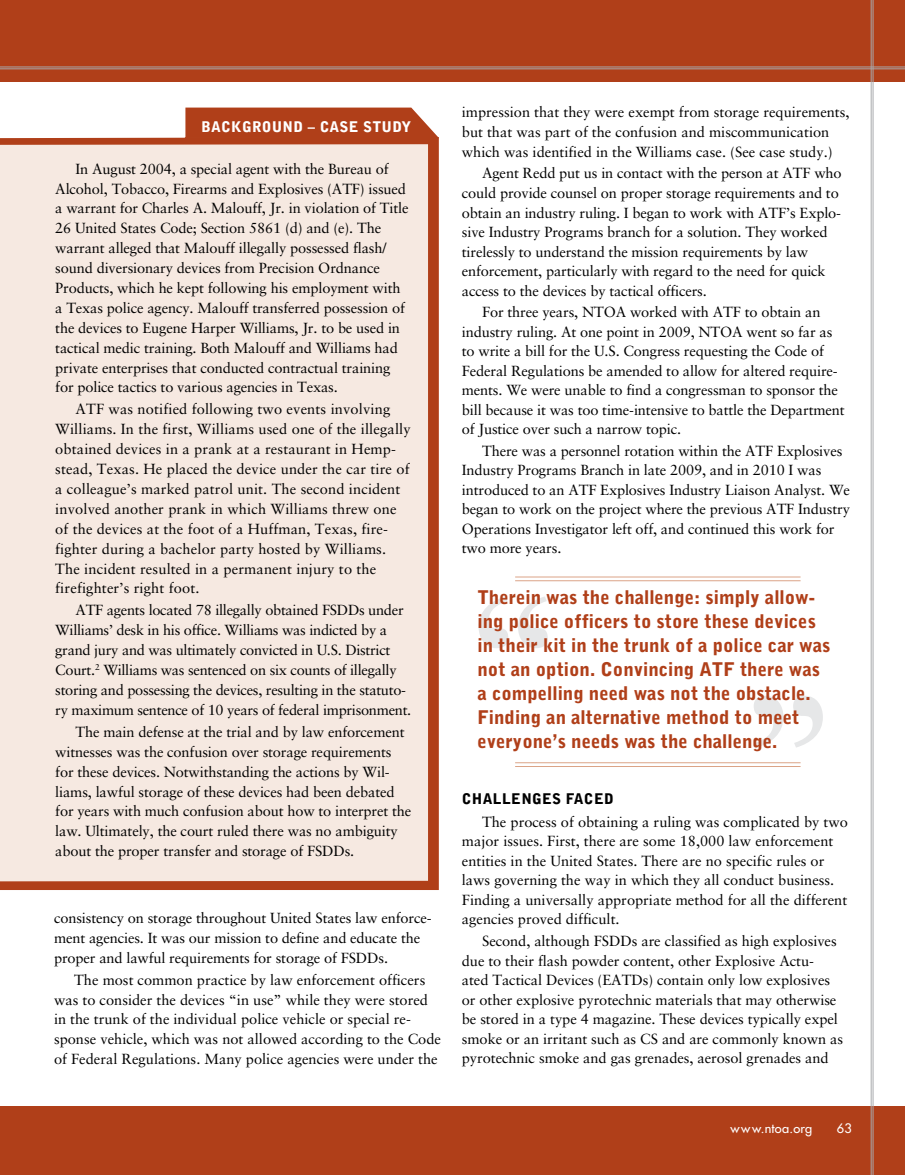
<style>
.page{position:relative;width:905px;height:1175px;background:#fff}
.page>*{position:absolute;margin:0;border:0;box-sizing:border-box;transform-origin:0 0}
.t1{font:900 18.75px/24px "Bell Gothic";color:#b03f19}
.t2{font:14.7px/19.5px "Sabon";letter-spacing:-.01em;color:#000}
.t3{font:14.7px/20px "Sabon";letter-spacing:.01em;color:#000}
.t4{font:900 14.7px "Bell Gothic";letter-spacing:.02em;color:#fff}
.t5{font:900 14.7px "Bell Gothic";letter-spacing:.02em;color:#000}
.t6{font:12.75px "Futura";letter-spacing:.02em;color:#fff}
</style>
<div class="page">
<div style="left:0;top:1106px;width:904px;height:68px;background:#b03f19"></div>
<div style="left:0;top:0;width:904px;height:81px;background:#b03f19"></div>
<hr style="left:0;top:69px;width:904px;height:1px;background:#a7a9ac">
<hr style="left:0;top:67px;width:904px;height:1px;background:#a7a9ac">
<hr style="left:872px;top:0;width:1px;height:1174px;background:#a7a9ac">
<hr style="left:870px;top:0;width:1px;height:1174px;background:#a7a9ac">
<svg style="left:478px;top:596px;width:69px;height:52px"></svg>
<hr style="left:515px;top:580px;width:285px;height:1px;background:#dba487">
<hr style="left:515px;top:576px;width:285px;height:1px;background:#dba487">
<hr style="left:515px;top:766px;width:285px;height:1px;background:#dba487">
<hr style="left:515px;top:762px;width:285px;height:1px;background:#dba487">
<svg style="left:754px;top:696px;width:68px;height:51px"></svg>
<div style="left:185px;top:108px;width:253px;height:29px;background:#b03f19"></div>
<svg style="left:0;top:137px;width:439px;height:753px;background:#b1431e"></svg>
<div style="left:0;top:144px;width:428px;height:737px;background:#f6e9e1"></div>
<p class="t4" style="left:201px;top:118px;width:209px">Backg round – case study</p>
<p class="t2" style="left:55px;top:158px;width:355px;line-height:20px;text-indent:20px">In August 2004, a special agent with the Bureau of Alcohol, Tobacco, Firearms and Explosives (ATF) issued a warrant for Charles A. Malouff, Jr. in violation of Title 26 United States Code; Section 5861 (d) and (e). The warrant alleged that Malouff illegally possessed flash/ sound diversionary devices from Precision Ordnance Products, which he kept following his employment with a Texas police agency. Malouff transferred possession of the devices to Eugene Harper Williams, Jr. to be used in tactical medic training. Both Malouff and Williams had private enterprises that conducted contractual training for police tactics to various agencies in Texas.</p>
<p class="t3" style="left:55px;top:399px;width:357px;text-indent:20px">ATF was notified following two events involving Williams. In the first, Williams used one of the illegally obtained devices in a prank at a restaurant in Hemp&shy;stead, Texas. He placed the device under the car tire of a colleague’s marked patrol unit. The second incident involved another prank in which Williams threw one of the devices at the foot of a Huffman, Texas, fire&shy;fighter during a bachelor party hosted by Williams.<br>The incident resulted in a permanent injury to the firefighter’s right foot.</p>
<p class="t2" style="left:55px;top:600px;width:357px;text-indent:20px">ATF agents located 78 illegally obtained FSDDs under Williams’ desk in his office. Williams was indicted by a grand jury and was ultimately convicted in U.S. District Court.<sup>2</sup> Williams was sentenced on six counts of illegally storing and possessing the devices, resulting in the statuto&shy;ry maximum sentence of 10 years of federal imprisonment.</p>
<p class="t2" style="left:55px;top:721px;width:357px;line-height:20px;text-indent:20px">The main defense at the trial and by law enforcement witnesses was the confusion over storage requirements for these devices. Notwithstanding the actions by Wil&shy;liams, lawful storage of these devices had been debated for years with much confusion about how to interpret the law. Ultimately, the court ruled there was no ambiguity about the proper transfer and storage of FSDDs.</p>
<p class="t2" style="left:54px;top:907px;width:379px;line-height:20px">consistency on storage throughout United States law enforce&shy;ment agencies. It was our mission to define and educate the proper and lawful requirements for storage of FSDDs.</p>
<p class="t2" style="left:54px;top:969px;width:388px;line-height:20px;text-indent:20px">The most common practice by law enforcement officers was to consider the devices “in use” while they were stored in the trunk of the individual police vehicle or special re&shy;sponse vehicle, which was not allowed according to the Code of Federal Regulations. Many police agencies were under the</p>
<p class="t2" style="left:462px;top:102px;width:389px;line-height:20px">impression that they were exempt from storage requirements, but that was part of the confusion and miscommunication which was identified in the Williams case. (See case study.)</p>
<p class="t2" style="left:462px;top:163px;width:381px;text-indent:20px">Agent Redd put us in contact with the person at ATF who could provide counsel on proper storage requirements and to obtain an industry ruling. I began to work with ATF’s Explo&shy;sive Industry Programs branch for a solution. They worked tirelessly to understand the mission requirements by law enforcement, particularly with regard to the need for quick access to the devices by tactical officers.</p>
<p class="t2" style="left:462px;top:302px;width:384px;text-indent:20px">For three years, NTOA worked with ATF to obtain an industry ruling. At one point in 2009, NTOA went so far as to write a bill for the U.S. Congress requesting the Code of Federal Regulations be amended to allow for altered require&shy;ments. We were unable to find a congressman to sponsor the bill because it was too time-intensive to battle the Department of Justice over such a narrow topic.</p>
<p class="t2" style="left:462px;top:441px;width:389px;text-indent:20px">There was a personnel rotation within the ATF Explosives Industry Programs Branch in late 2009, and in 2010 I was introduced to an ATF Explosives Industry Liaison Analyst. We began to work on the project where the previous ATF Industry Operations Investigator left off, and continued this work for two more years.</p>
<p class="t1" style="left:477px;top:585px;width:354px">Therein was the challenge: simply allow&shy;ing police officers to store these devices in their kit in the trunk of a police car was not an option. C onvincing ATF there was a compelling need was not the obstacle.<br>Finding an alternative method to meet everyone’s needs was the challenge.</p>
<p class="t5" style="left:462px;top:790px;width:153px">C halleng es faced</p>
<p class="t2" style="left:462px;top:811px;width:387px;text-indent:20px">The process of obtaining a ruling was complicated by two major issues. First, there are some 18,000 law enforcement entities in the United States. There are no specific rules or laws governing the way in which they all conduct business.<br>Finding a universally appropriate method for all the different agencies proved difficult.</p>
<p class="t2" style="left:462px;top:931px;width:383px;text-indent:20px">Second, although FSDDs are classified as high explosives due to their flash powder content, other Explosive Actu&shy;ated Tactical Devices (EATDs) contain only low explosives or other explosive pyrotechnic materials that may otherwise be stored in a type 4 magazine. These devices typically expel smoke or an irritant such as CS and are commonly known as pyrotechnic smoke and gas grenades, aerosol grenades and</p>
<p class="t6" style="left:730px;top:1120px;width:83px">www.ntoa.org</p>
<p class="t6" style="left:837px;top:1120px;width:16px">63</p>
</div>
